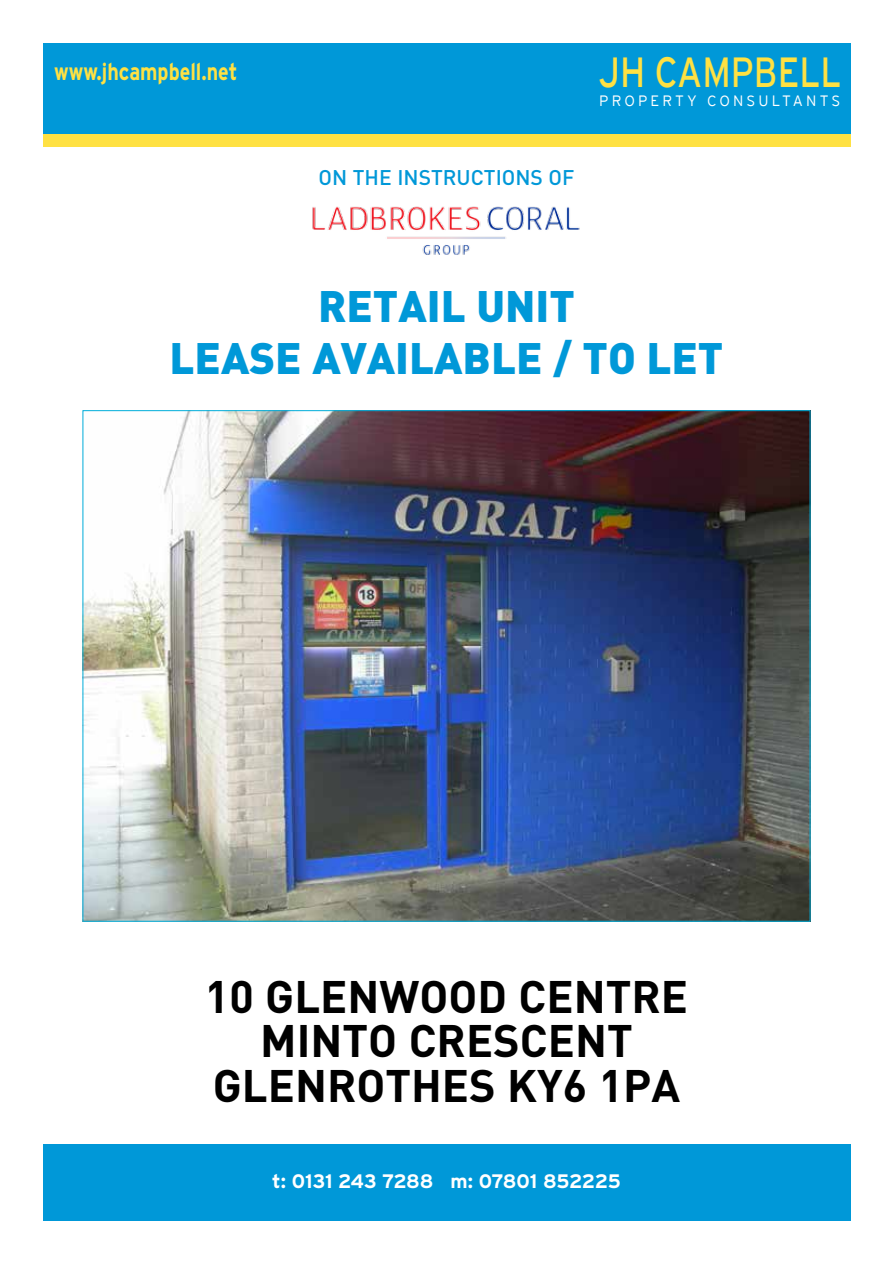
<style>
.page{position:relative;width:893px;height:1263px;background:#fff}
.page>*{position:absolute;margin:0;border:0;box-sizing:border-box;transform-origin:0 0}
.t1{font:700 45px/44.8px "DIN";color:#000;text-align:center}
.t2{font:900 43.5px/52.2px "DIN";color:#0098d8;text-align:center}
.t3{font:42px "Interstate";color:#ffe143;scale:.84 1}
.t4{font:700 24px "Interstate";color:#ffe143;scale:.82 1}
.t5{font:500 21px "DIN";color:#0098d8}
.t6{font:700 19.5px "Interstate";letter-spacing:-.02em;color:#fff}
.t7{font:300 15px "Interstate";letter-spacing:.21em;color:#fff}
</style>
<div class="page">
<div style="left:43px;top:43px;width:807px;height:91px;background:#0098d8"></div>
<div style="left:43px;top:1144px;width:807px;height:76px;background:#0098d8"></div>
<div style="left:43px;top:134px;width:807px;height:13px;background:#ffe143"></div>
<img style="left:85px;top:412px;width:723px;height:507px">
<img style="left:312px;top:206px;width:268px;height:49px">
<p class="t4" style="left:54px;top:58px;width:225px">www.jhcampbell.net</p>
<p class="t3" style="left:599px;top:48px;width:290px">JH CAMPBELL</p>
<p class="t7" style="left:599px;top:92px;width:242px">PROPERTY CONSULTANTS</p>
<p class="t5" style="left:319px;top:164px;width:257px">ON THE INSTRUCTIONS OF</p>
<p class="t2" style="left:170px;top:278px;width:555px">RETAIL UNIT<br>LEASE AVAILABLE / TO LET</p>
<p class="t1" style="left:205px;top:972px;width:485px">10 GLENWOOD CENTRE<br>MINTO CRESCENT<br>GLENROTHES KY6 1PA</p>
<p class="t6" style="left:272px;top:1170px;width:350px">t: 0131 243 7288 m: 07801 852225</p>
</div>
